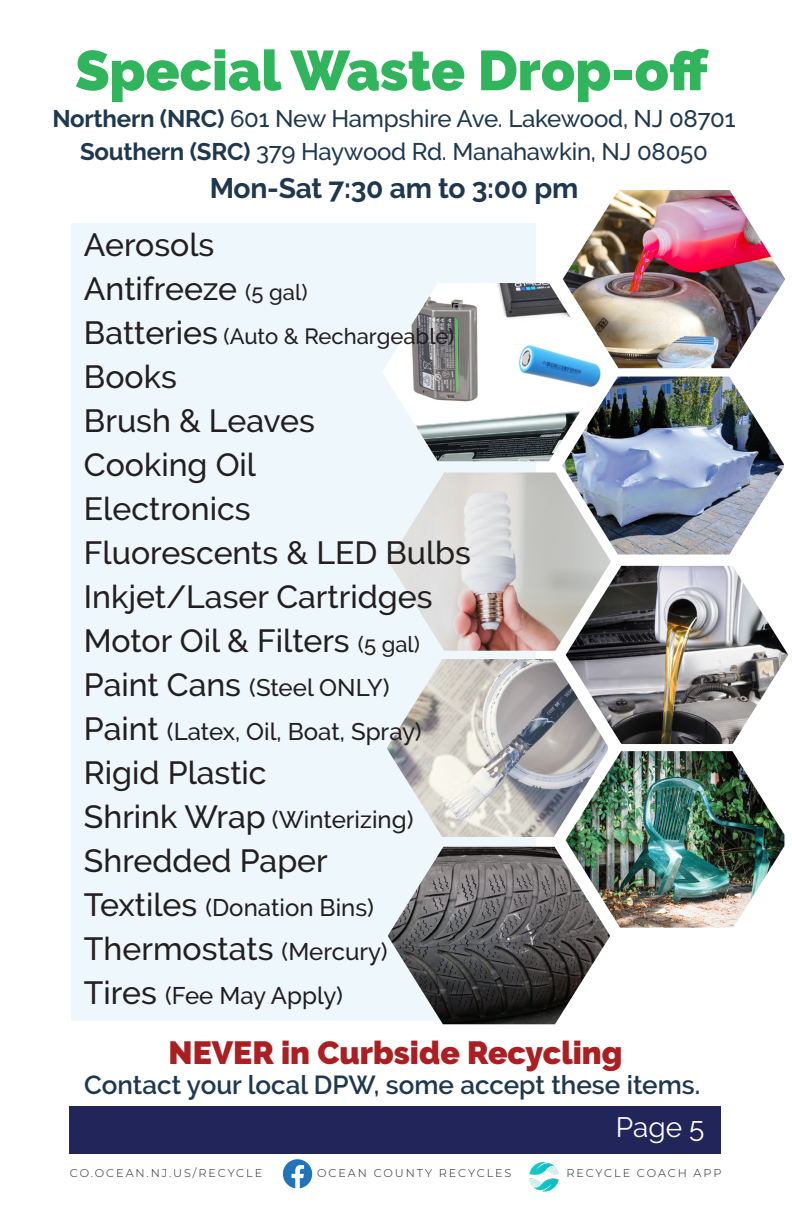
<style>
.page{position:relative;width:792px;height:1224px;background:#fff}
.page>*{position:absolute;margin:0;border:0;box-sizing:border-box;transform-origin:0 0}
.t1{font:900 56px "Raleway";color:#30b45c}
.t2{font:500 32px "Raleway";color:#231f20}
.t3{font:900 32px "Raleway";color:#ab1e21}
.t4{font:700 28.2px "Raleway";letter-spacing:-.01em;color:#1f384f}
.t5{font:28px "Raleway";color:#fff}
.t6{font:600 26px "Raleway";color:#1f384f}
.t7{font:500 24px "Raleway";color:#231f20}
.t8{font:500 24px "Raleway";letter-spacing:-.01em;color:#1f384f}
.t9{font:500 22px "Raleway";color:#231f20}
.Contact_Information{font:300 11.2px "Montserrat";letter-spacing:.17em;color:#231f20}
.s1{font-weight:700}
.s2{font-size:22px}
.s3{font-size:32px}
.s4{font-size:24px}
</style>
<div class="page">
<div style="left:71px;top:223px;width:464px;height:798px;background:#eef7fc"></div>
<div style="left:70px;top:1106px;width:651px;height:48px;background:#212559"></div>
<img style="left:382px;top:283px;width:219px;height:178px">
<img style="left:388px;top:472px;width:223px;height:179px">
<img style="left:566px;top:566px;width:222px;height:178px">
<img style="left:563px;top:190px;width:222px;height:178px">
<img style="left:529px;top:1161px;width:30px;height:31px">
<svg style="left:283px;top:1159px;width:29px;height:29px"></svg>
<img style="left:562px;top:377px;width:222px;height:178px">
<img style="left:565px;top:751px;width:219px;height:177px">
<img style="left:387px;top:659px;width:221px;height:178px">
<img style="left:388px;top:847px;width:222px;height:177px">
<p class="t1" style="left:75px;top:38px;width:635px">Special Waste Drop-off</p>
<p class="t8" style="left:52px;top:104px;width:685px"><span class="s1">Northern (NRC)</span> 601 New Hampshire Ave. Lakewood, NJ 08701</p>
<p class="t8" style="left:80px;top:138px;width:629px"><span class="s1">Southern (SRC)</span> 379 Haywood Rd. Manahawkin, NJ 08050</p>
<p class="t4" style="left:210px;top:172px;width:370px">Mon-Sat 7:30 am to 3:00 pm</p>
<p class="t2" style="left:84px;top:226px;width:132px">Aerosols</p>
<p class="t2" style="left:84px;top:270px;width:225px">Antifreeze <span class="s2">(5 gal)</span></p>
<p class="t9" style="left:84px;top:323px;width:372px"><span class="s3">Batteries</span> (Auto &amp; Rechargeable)</p>
<p class="t2" style="left:84px;top:358px;width:94px">Books</p>
<p class="t2" style="left:84px;top:402px;width:232px">Brush &amp; Leaves</p>
<p class="t2" style="left:84px;top:446px;width:174px">Cooking Oil</p>
<p class="t2" style="left:84px;top:490px;width:168px">Electronics</p>
<p class="t2" style="left:84px;top:534px;width:389px">Fluorescents &amp; LED Bulbs</p>
<p class="t2" style="left:84px;top:578px;width:350px">Inkjet/Laser Cartridges</p>
<p class="t2" style="left:84px;top:622px;width:338px">Motor Oil &amp; Filters <span class="s2">(5 gal)</span></p>
<p class="t7" style="left:84px;top:673px;width:307px"><span class="s3">Paint Cans</span> (Steel ONLY)</p>
<p class="t7" style="left:84px;top:717px;width:339px"><span class="s3">Paint</span> (Latex, Oil, Boat, Spray)</p>
<p class="t2" style="left:84px;top:754px;width:184px">Rigid Plastic</p>
<p class="t7" style="left:84px;top:805px;width:331px"><span class="s3">Shrink Wrap</span> (Winterizing)</p>
<p class="t2" style="left:84px;top:842px;width:245px">Shredded Paper</p>
<p class="t7" style="left:84px;top:893px;width:292px"><span class="s3">Textiles</span> (Donation Bins)</p>
<p class="t2" style="left:84px;top:930px;width:305px">Thermostats <span class="s4">(Mercury)</span></p>
<p class="t7" style="left:84px;top:981px;width:261px"><span class="s3">Tires</span> (Fee May Apply)</p>
<p class="t3" style="left:169px;top:1034px;width:455px">NEVER in Curbside Recycling</p>
<p class="t6" style="left:84px;top:1070px;width:618px">Contact your local DPW, some accept these items.</p>
<p class="t5" style="left:616px;top:1111px;width:90px">Page 5</p>
<p class="Contact_Information" style="left:70px;top:1166px;width:194px">CO.OCEAN.NJ.US/RECYCLE</p>
<p class="Contact_Information" style="left:317px;top:1166px;width:196px">OCEAN COUNTY RECYCLES</p>
<p class="Contact_Information" style="left:566px;top:1166px;width:157px">RECYCLE COACH APP</p>
</div>
